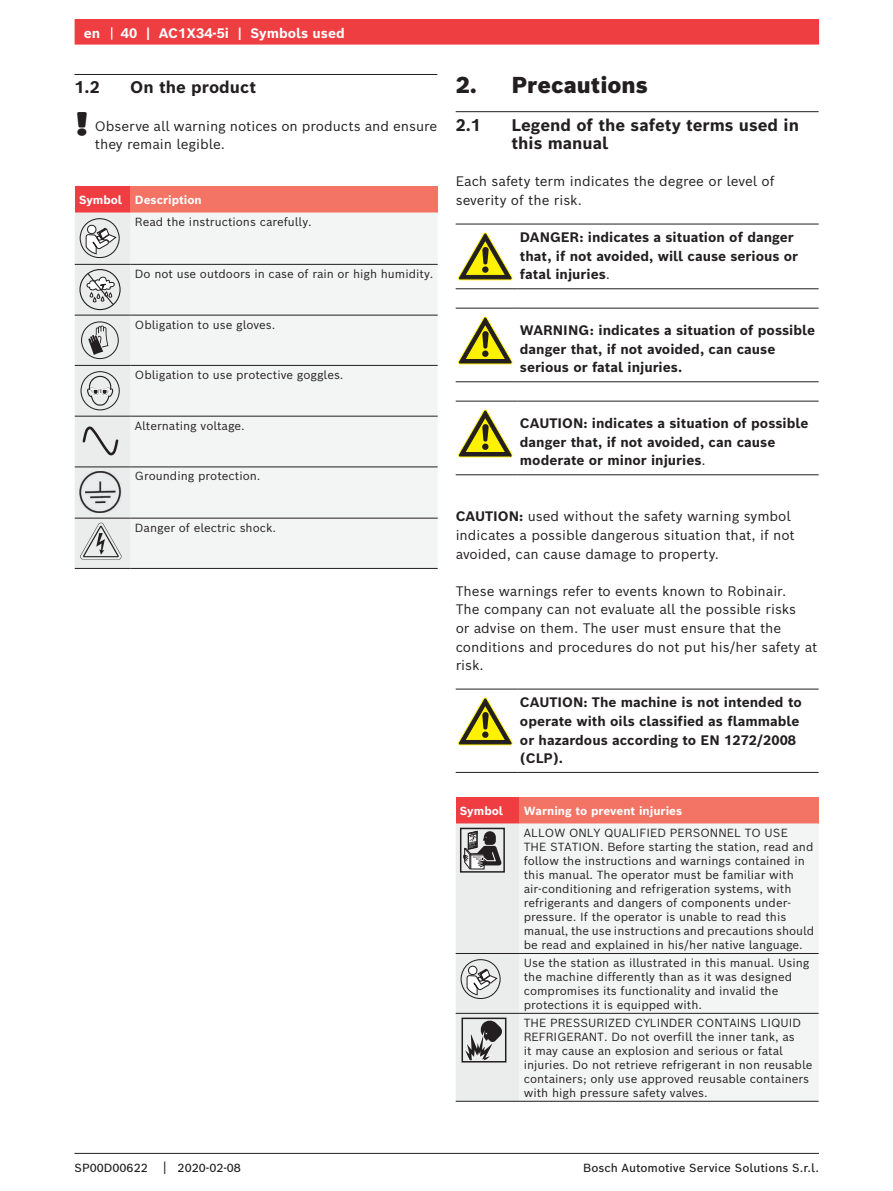
<style>
.page{position:relative;width:893px;height:1191px;background:#fff}
.page>*{position:absolute;margin:0;border:0;box-sizing:border-box;transform-origin:0 0}
.t1{font:900 22.5px "Bosch Sans";color:#231f20}
.t2{font:700 16.5px/18.6px "Bosch Sans";color:#231f20}
.t3{font:13.5px/18.6px "Bosch Sans";color:#231f20}
.t4{font:700 13.5px/18.6px "Bosch Sans";color:#231f20}
.t5{font:700 13.5px "Bosch Sans";color:#fff}
.t6{font:11.55px/14.1px "Bosch Sans";color:#231f20}
.t7{font:500 11.55px "Bosch Sans";color:#231f20}
.t8{font:700 11.55px "Bosch Sans";color:#fff}
.s1{font-family:"AA Diagnostics";font-size:16.5px}
.s2{font-weight:400}
.s3{font-weight:700}
</style>
<div class="page">
<div style="left:75px;top:20px;width:743px;height:24px;background:#ef3e42"></div>
<div style="left:75px;top:19px;width:744px;height:26px;border:2px solid #ef3e42"></div>
<hr style="left:74px;top:1153px;width:744px;height:1px;background:#231f20">
<svg style="left:111px;top:27px;width:1px;height:13px"></svg>
<div style="left:75px;top:186px;width:56px;height:27px;background:#ef3d42"></div>
<div style="left:131px;top:186px;width:306px;height:27px;background:#f37465"></div>
<div style="left:131px;top:213px;width:306px;height:355px;background:#f3f4f4"></div>
<hr style="left:131px;top:264px;width:306px;height:1px;background:#231f20">
<hr style="left:131px;top:315px;width:306px;height:1px;background:#231f20">
<hr style="left:131px;top:365px;width:306px;height:1px;background:#231f20">
<hr style="left:131px;top:416px;width:306px;height:1px;background:#231f20">
<hr style="left:131px;top:467px;width:306px;height:1px;background:#231f20">
<hr style="left:131px;top:518px;width:306px;height:1px;background:#231f20">
<hr style="left:75px;top:568px;width:56px;height:1px;background:#231f20">
<hr style="left:131px;top:568px;width:306px;height:1px;background:#231f20">
<svg style="left:75px;top:212px;width:56px;height:356px"></svg>
<img style="left:79px;top:425px;width:42px;height:33px">
<img style="left:79px;top:471px;width:42px;height:42px">
<img style="left:79px;top:522px;width:42px;height:38px">
<hr style="left:455px;top:111px;width:363px;height:1px;background:#231f20">
<hr style="left:455px;top:224px;width:63px;height:1px;background:#231f20">
<hr style="left:518px;top:224px;width:300px;height:1px;background:#231f20">
<hr style="left:455px;top:288px;width:63px;height:1px;background:#231f20">
<hr style="left:518px;top:288px;width:300px;height:1px;background:#231f20">
<svg style="left:458px;top:233px;width:54px;height:47px"></svg>
<hr style="left:455px;top:308px;width:63px;height:1px;background:#231f20">
<hr style="left:518px;top:308px;width:300px;height:1px;background:#231f20">
<hr style="left:455px;top:381px;width:63px;height:1px;background:#231f20">
<hr style="left:518px;top:381px;width:300px;height:1px;background:#231f20">
<svg style="left:458px;top:317px;width:54px;height:47px"></svg>
<hr style="left:455px;top:401px;width:63px;height:1px;background:#231f20">
<hr style="left:518px;top:401px;width:300px;height:1px;background:#231f20">
<hr style="left:455px;top:474px;width:63px;height:1px;background:#231f20">
<hr style="left:518px;top:474px;width:300px;height:1px;background:#231f20">
<svg style="left:458px;top:410px;width:54px;height:47px"></svg>
<hr style="left:455px;top:689px;width:63px;height:1px;background:#231f20">
<hr style="left:518px;top:689px;width:300px;height:1px;background:#231f20">
<hr style="left:455px;top:772px;width:63px;height:1px;background:#231f20">
<hr style="left:518px;top:772px;width:300px;height:1px;background:#231f20">
<svg style="left:458px;top:698px;width:54px;height:47px"></svg>
<div style="left:455px;top:797px;width:64px;height:26px;background:#ef3d42"></div>
<div style="left:519px;top:797px;width:299px;height:26px;background:#f37465"></div>
<div style="left:519px;top:823px;width:299px;height:278px;background:#f3f4f4"></div>
<hr style="left:455px;top:953px;width:363px;height:1px;background:#231f20">
<hr style="left:455px;top:1013px;width:363px;height:1px;background:#231f20">
<hr style="left:455px;top:1101px;width:363px;height:1px;background:#231f20">
<svg style="left:455px;top:823px;width:64px;height:278px"></svg>
<div style="left:461px;top:1018px;width:45px;height:45px;border:2px solid #231f20"></div>
<hr style="left:74px;top:74px;width:363px;height:1px;background:#231f20">
<p class="t5" style="left:84px;top:27px;width:18px">en</p>
<p class="t5" style="left:121px;top:27px;width:225px">40 | AC1X34-5i | Symbols used</p>
<h2 class="t2" style="left:74px;top:80px;width:27px">1.2</h2>
<h2 class="t2" style="left:130px;top:80px;width:127px">On the product</h2>
<p class="t3" style="left:95px;top:117px;width:344px;text-indent:-20px"><span class="s1">!</span> Observe all warning notices on products and ensure they remain legible.</p>
<p class="t8" style="left:79px;top:195px;width:124px">Symbol Description</p>
<p class="t6" style="left:135px;top:216px;width:178px">Read the instructions carefully.</p>
<p class="t6" style="left:135px;top:268px;width:300px">Do not use outdoors in case of rain or high humidity.</p>
<p class="t6" style="left:135px;top:318px;width:142px">Obligation to use gloves.</p>
<p class="t6" style="left:135px;top:369px;width:210px">Obligation to use protective goggles.</p>
<p class="t6" style="left:135px;top:419px;width:111px">Alternating voltage.</p>
<p class="t6" style="left:135px;top:470px;width:127px">Grounding protection.</p>
<p class="t6" style="left:135px;top:521px;width:143px">Danger of electric shock.</p>
<h1 class="t1" style="left:455px;top:77px;width:194px">2. Precautions</h1>
<h2 class="t2" style="left:455px;top:117px;width:27px">2.1</h2>
<h2 class="t2" style="left:511px;top:117px;width:289px">Legend of the safety terms used in this manual</h2>
<p class="t3" style="left:455px;top:173px;width:320px">Each safety term indicates the degree or level of severity of the risk.</p>
<p class="t4" style="left:520px;top:229px;width:280px">DANGER: indicates a situation of danger that, if not avoided, will cause serious or fatal injuries<span class="s2">.</span></p>
<p class="t4" style="left:520px;top:322px;width:296px">WARNING: indicates a situation of possible danger that, if not avoided, can cause serious or fatal injuries.</p>
<p class="t4" style="left:520px;top:415px;width:290px">CAUTION: indicates a situation of possible danger that, if not avoided, can cause moderate or minor injuries<span class="s2">.</span></p>
<p class="t3" style="left:455px;top:508px;width:340px"><span class="s3">CAUTION:</span> used without the safety warning symbol indicates a possible dangerous situation that, if not avoided, can cause damage to property.</p>
<p class="t3" style="left:455px;top:583px;width:363px">These warnings refer to events known to Robinair.<br>The company can not evaluate all the possible risks<br>or advise on them. The user must ensure that the conditions and procedures do not put his/her safety at risk.</p>
<p class="t4" style="left:520px;top:694px;width:283px">CAUTION: The machine is not intended to operate with oils classified as flammable or hazardous according to EN 1272/2008 (CLP).</p>
<p class="t8" style="left:460px;top:806px;width:45px">Symbol</p>
<p class="t8" style="left:523px;top:806px;width:160px">Warning to prevent injuries</p>
<p class="t6" style="left:523px;top:827px;width:292px">ALLOW ONLY QUALIFIED PERSONNEL TO USE<br>THE STATION. Before starting the station, read and follow the instructions and warnings contained in this manual. The operator must be familiar with air-conditioning and refrigeration systems, with refrigerants and dangers of components under&shy;pressure. If the operator is unable to read this manual, the use instructions and precautions should be read and explained in his/her native language.</p>
<p class="t6" style="left:523px;top:957px;width:287px">Use the station as illustrated in this manual. Using the machine differently than as it was designed compromises its functionality and invalid the protections it is equipped with.</p>
<p class="t6" style="left:523px;top:1016px;width:290px">THE PRESSURIZED CYLINDER CONTAINS LIQUID REFRIGERANT. Do not overfill the inner tank, as<br>it may cause an explosion and serious or fatal injuries. Do not retrieve refrigerant in non reusable containers; only use approved reusable containers with high pressure safety valves.</p>
<p class="t3" style="left:163px;top:1159px;width:6px">|</p>
<p class="t7" style="left:583px;top:1164px;width:237px">Bosch Automotive Service Solutions S.r.l.</p>
<p class="t7" style="left:74px;top:1164px;width:75px">SP00D00622</p>
<p class="t7" style="left:178px;top:1164px;width:65px">2020-02-08</p>
</div>
